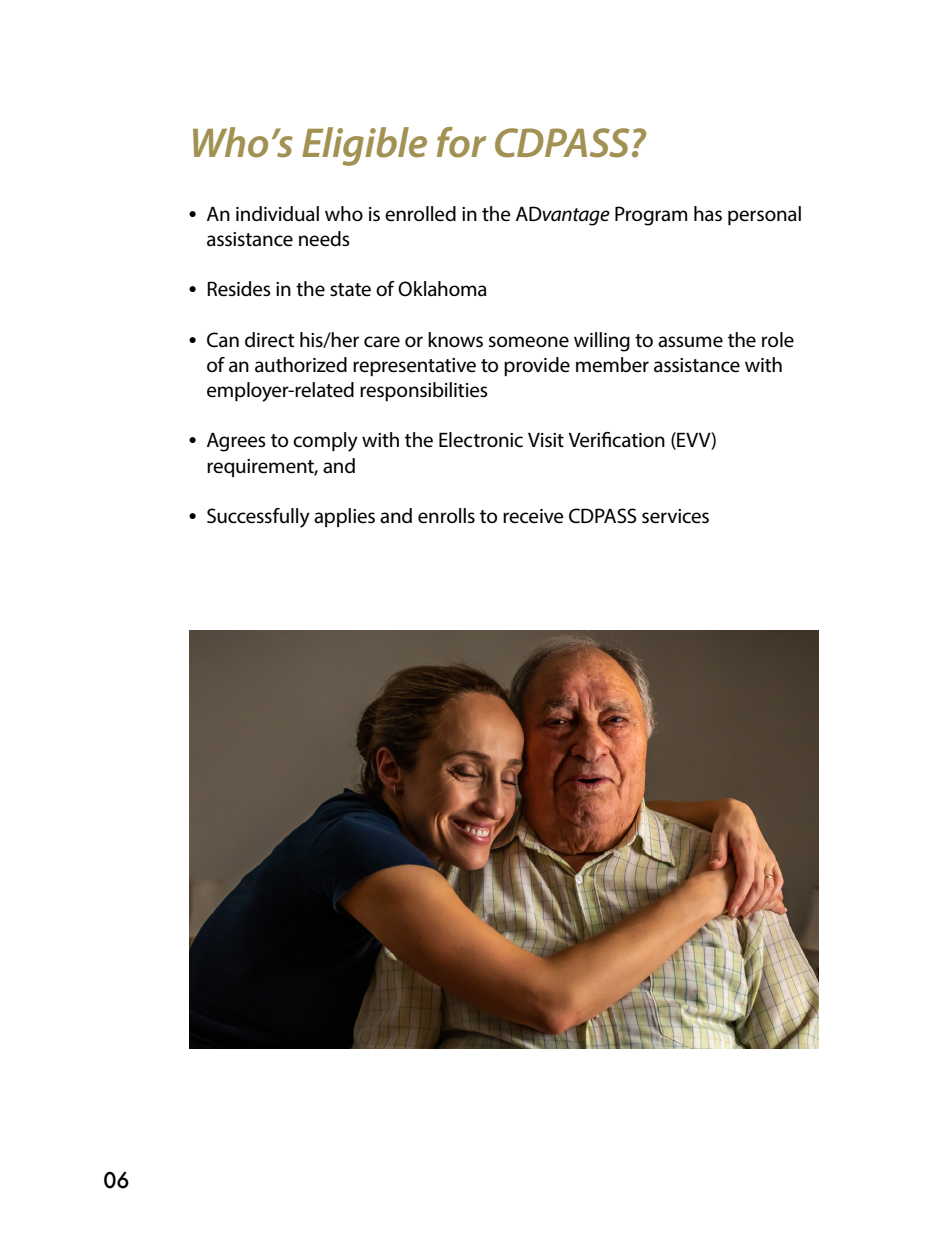
<style>
.page{position:relative;width:945px;height:1260px;background:#fff}
.page>*{position:absolute;margin:0;border:0;box-sizing:border-box;transform-origin:0 0}
.t1{font:italic 600 42px "Myriad Pro";letter-spacing:-.005em;color:#a19153}
.t2{font:500 21.18px "Futura";color:#000}
.t3{font:21px "Myriad Pro";letter-spacing:-.01em;color:#000}
.s1{font-family:"Times"}
.s2{font-style:italic}
</style>
<div class="page">
<img style="left:189px;top:630px;width:630px;height:419px">
<p class="t1" style="left:189px;top:117px;width:458px">Who’s Eligible for CDPASS?</p>
<p class="t3" style="left:189px;top:201px;width:615px"><span class="s1">•</span> An individual who is enrolled in the AD<span class="s2">vantage</span> Program has personal</p>
<p class="t3" style="left:206px;top:226px;width:145px">assistance needs</p>
<p class="t3" style="left:189px;top:276px;width:300px"><span class="s1">•</span> Resides in the state of Oklahoma</p>
<p class="t3" style="left:189px;top:327px;width:607px"><span class="s1">•</span> Can direct his/her care or knows someone willing to assume the role</p>
<p class="t3" style="left:206px;top:352px;width:578px">of an authorized representative to provide member assistance with</p>
<p class="t3" style="left:206px;top:377px;width:283px">employer-related responsibilities</p>
<p class="t3" style="left:189px;top:427px;width:530px"><span class="s1">•</span> Agrees to comply with the Electronic Visit Verification (EVV)</p>
<p class="t3" style="left:206px;top:453px;width:151px">requirement, and</p>
<p class="t3" style="left:189px;top:503px;width:522px"><span class="s1">•</span> Successfully applies and enrolls to receive CDPASS services</p>
<p class="t2" style="left:104px;top:1165px;width:28px">06</p>
</div>
